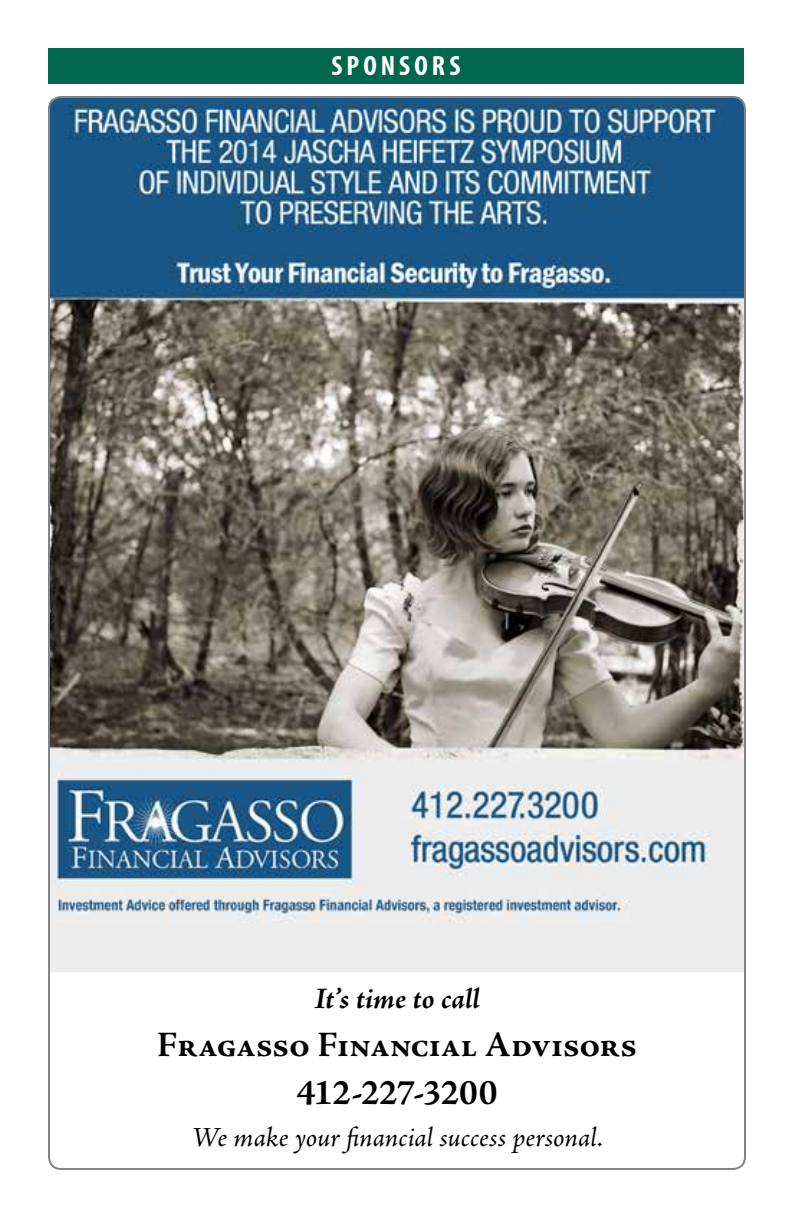
<style>
.page{position:relative;width:792px;height:1224px;background:#fff}
.page>*{position:absolute;margin:0;border:0;box-sizing:border-box;transform-origin:0 0}
.t1{font:700 36px/48px "Adobe Jenson Pro";letter-spacing:-.015em;color:#000;text-align:center}
.t2{font:italic 700 30px "Adobe Jenson Pro";color:#000}
.t3{font:italic 28px "Adobe Jenson Pro";color:#000}
.t4{font:700 condensed 28px "Myriad Pro";letter-spacing:.145em;color:#fff}
</style>
<div class="page">
<div style="left:48px;top:48px;width:696px;height:36px;background:#00674e"></div>
<img style="left:50px;top:98px;width:694px;height:874px">
<p class="t4" style="left:332px;top:48px;width:130px">SPONSORS</p>
<p class="t2" style="left:315px;top:982px;width:166px">It’s time to call</p>
<p class="t1" style="left:157px;top:1021px;width:482px">Fragasso Financial Advisors<br>412-227-3200</p>
<p class="t3" style="left:191px;top:1121px;width:413px">We make your financial success personal.</p>
</div>
